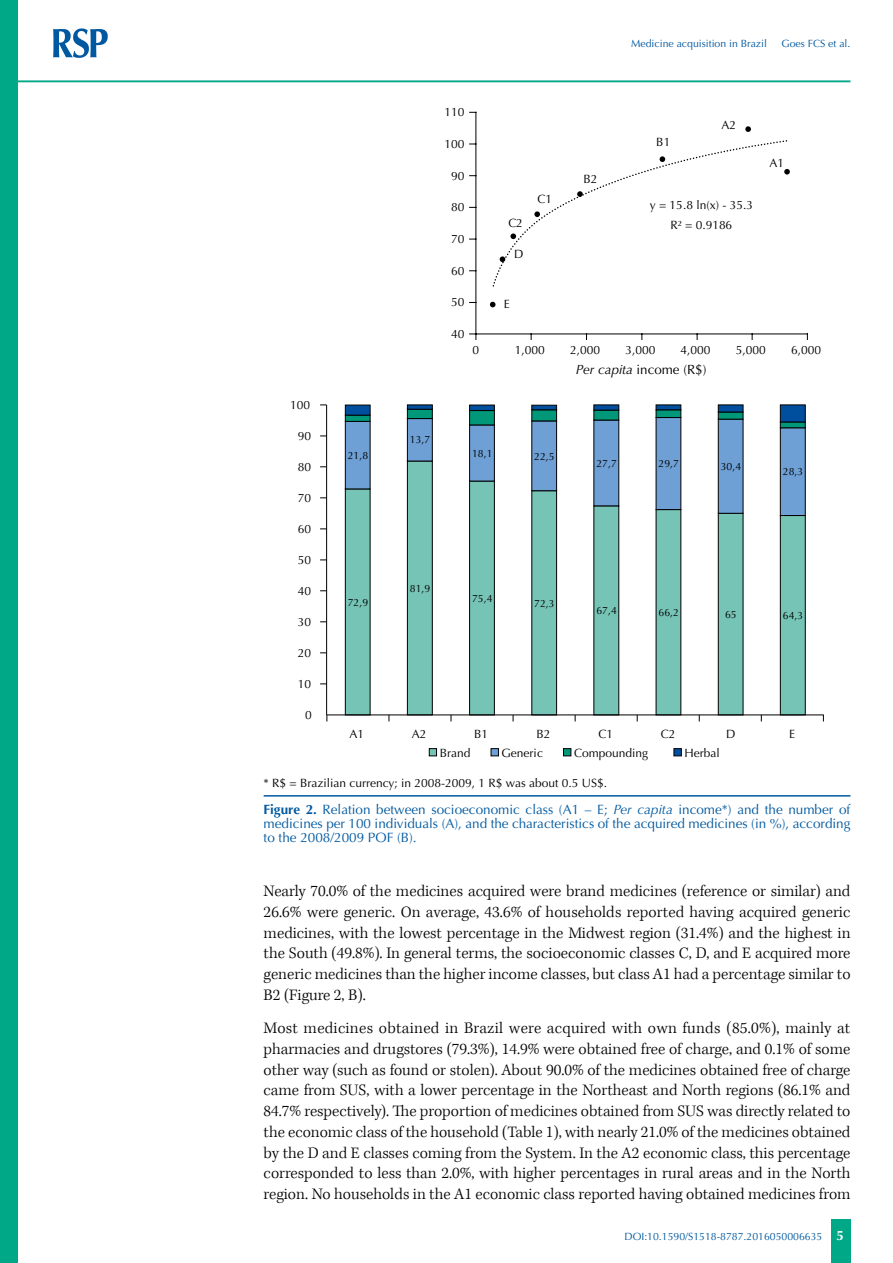
<style>
.page{position:relative;width:893px;height:1263px;background:#fff}
.page>*{position:absolute;margin:0;border:0;box-sizing:border-box;transform-origin:0 0}
.t1{font:300 16.5px/20.7px "Kepler Std";color:#000;text-align:justify}
.t2{font:13.5px/14.2px "Optima";color:#0059a0;text-align:justify}
.t3{font:700 13.5px "Optima";color:#fff}
.t4{font:13.35px "Optima";color:#000}
.t5{font:12px/20px "Optima";color:#000;text-align:center}
.t6{font:10.5px "Optima";color:#0059a0}
.t7{font:10.5px "Optima";color:#000}
.s1{font-style:italic}
.s2{font-weight:700}
</style>
<div class="page">
<div style="left:831px;top:1220px;width:20px;height:43px;background:#00a887"></div>
<div style="left:0;top:0;width:18px;height:1263px;background:#00a887"></div>
<svg style="left:53px;top:28px;width:55px;height:30px"></svg>
<hr style="left:18px;top:80px;width:832px;height:2px;background:#00a887">
<hr style="left:264px;top:795px;width:586px;height:2px;background:#0059a0">
<hr style="left:475px;top:112px;width:1px;height:222px;background:#000">
<hr style="left:476px;top:334px;width:331px;height:1px;background:#000">
<svg style="left:490px;top:302px;width:5px;height:5px"></svg>
<svg style="left:745px;top:126px;width:6px;height:6px"></svg>
<svg style="left:326px;top:404px;width:498px;height:312px"></svg>
<div style="left:429px;top:748px;width:8px;height:8px;background:#76c4b6;border:1px solid #000"></div>
<div style="left:491px;top:748px;width:8px;height:8px;background:#6ea0d5;border:1px solid #000"></div>
<div style="left:563px;top:748px;width:8px;height:8px;background:#009879;border:1px solid #000"></div>
<div style="left:674px;top:748px;width:8px;height:8px;background:#004f9f;border:1px solid #000"></div>
<svg style="left:492px;top:140px;width:298px;height:147px"></svg>
<hr style="left:326px;top:405px;width:1px;height:310px;background:#000">
<p class="t5" style="left:290px;top:395px;width:21px">100</p>
<p class="t5" style="left:298px;top:426px;width:15px">90</p>
<p class="t5" style="left:298px;top:457px;width:15px">80</p>
<p class="t5" style="left:298px;top:488px;width:15px">70</p>
<p class="t5" style="left:298px;top:519px;width:15px">60</p>
<p class="t5" style="left:298px;top:550px;width:15px">50</p>
<p class="t5" style="left:298px;top:581px;width:15px">40</p>
<p class="t5" style="left:298px;top:612px;width:15px">30</p>
<p class="t5" style="left:298px;top:643px;width:15px">20</p>
<p class="t5" style="left:298px;top:674px;width:15px">10</p>
<p class="t5" style="left:305px;top:705px;width:8px">0</p>
<p class="t7" style="left:348px;top:449px;width:22px">21,8</p>
<p class="t6" style="left:631px;top:37px;width:137px">Medicine acquisition in Brazil</p>
<p class="t6" style="left:782px;top:37px;width:70px">Goes FCS et al.</p>
<p class="t5" style="left:444px;top:103px;width:22px">110</p>
<p class="t5" style="left:444px;top:134px;width:22px">100</p>
<p class="t5" style="left:451px;top:166px;width:15px">90</p>
<p class="t5" style="left:451px;top:198px;width:15px">80</p>
<p class="t5" style="left:451px;top:229px;width:15px">70</p>
<p class="t5" style="left:451px;top:261px;width:15px">60</p>
<p class="t5" style="left:508px;top:213px;width:16px">C2</p>
<p class="t5" style="left:514px;top:244px;width:11px">D</p>
<p class="t5" style="left:537px;top:189px;width:16px">C1</p>
<p class="t5" style="left:583px;top:169px;width:16px">B2</p>
<p class="t5" style="left:656px;top:133px;width:16px">B1</p>
<p class="t5" style="left:721px;top:115px;width:16px">A2</p>
<p class="t5" style="left:650px;top:196px;width:105px">y = 15.8 ln(x) - 35.3<br>R² = 0.9186</p>
<p class="t5" style="left:769px;top:153px;width:16px">A1</p>
<p class="t5" style="left:451px;top:293px;width:15px">50</p>
<p class="t5" style="left:451px;top:324px;width:15px">40</p>
<p class="t5" style="left:504px;top:294px;width:7px">E</p>
<p class="t5" style="left:473px;top:340px;width:8px">0</p>
<p class="t5" style="left:515px;top:340px;width:32px">1,000</p>
<p class="t5" style="left:570px;top:340px;width:32px">2,000</p>
<p class="t5" style="left:625px;top:340px;width:32px">3,000</p>
<p class="t5" style="left:681px;top:340px;width:32px">4,000</p>
<p class="t5" style="left:736px;top:340px;width:32px">5,000</p>
<p class="t5" style="left:791px;top:340px;width:32px">6,000</p>
<p class="t4" style="left:576px;top:362px;width:132px"><span class="s1">Per capita</span> income (R$)</p>
<p class="t7" style="left:410px;top:434px;width:22px">13,7</p>
<p class="t7" style="left:472px;top:447px;width:22px">18,1</p>
<p class="t7" style="left:534px;top:450px;width:22px">22,5</p>
<p class="t7" style="left:596px;top:457px;width:22px">27,7</p>
<p class="t7" style="left:658px;top:458px;width:22px">29,7</p>
<p class="t7" style="left:721px;top:460px;width:22px">30,4</p>
<p class="t7" style="left:783px;top:466px;width:22px">28,3</p>
<p class="t7" style="left:348px;top:596px;width:22px">72,9</p>
<p class="t7" style="left:410px;top:582px;width:22px">81,9</p>
<p class="t7" style="left:472px;top:592px;width:22px">75,4</p>
<p class="t7" style="left:534px;top:597px;width:22px">72,3</p>
<p class="t7" style="left:596px;top:604px;width:22px">67,4</p>
<p class="t7" style="left:658px;top:606px;width:22px">66,2</p>
<p class="t7" style="left:725px;top:608px;width:13px">65</p>
<p class="t7" style="left:783px;top:609px;width:22px">64,3</p>
<p class="t5" style="left:350px;top:724px;width:16px">A1</p>
<p class="t5" style="left:412px;top:724px;width:16px">A2</p>
<p class="t5" style="left:474px;top:724px;width:15px">B1</p>
<p class="t5" style="left:536px;top:724px;width:15px">B2</p>
<p class="t5" style="left:599px;top:724px;width:16px">C1</p>
<p class="t5" style="left:661px;top:724px;width:16px">C2</p>
<p class="t5" style="left:726px;top:724px;width:11px">D</p>
<p class="t5" style="left:789px;top:724px;width:7px">E</p>
<p class="t5" style="left:440px;top:743px;width:32px">Brand</p>
<p class="t5" style="left:502px;top:743px;width:43px">Generic</p>
<p class="t5" style="left:574px;top:743px;width:76px">Compounding</p>
<p class="t5" style="left:685px;top:743px;width:37px">Herbal</p>
<p class="t5" style="left:264px;top:773px;width:345px">* R$ = Brazilian currency; in 2008-2009, 1 R$ was about 0.5 US$.</p>
<p class="t2" style="left:264px;top:802px;width:588px"><span class="s2">Figure 2.</span> Relation between socioeconomic class (A1 – E; <span class="s1">Per capita</span> income*) and the number of medicines per 100 individuals (A), and the characteristics of the acquired medicines (in %), according to the 2008/2009 POF (B).</p>
<p class="t1" style="left:264px;top:881px;width:588px">Nearly 70.0% of the medicines acquired were brand medicines (reference or similar) and 26.6% were generic. On average, 43.6% of households reported having acquired generic medicines, with the lowest percentage in the Midwest region (31.4%) and the highest in the South (49.8%). In general terms, the socioeconomic classes C, D, and E acquired more generic medicines than the higher income classes, but class A1 had a percentage similar to B2 (Figure 2, B).</p>
<p class="t1" style="left:264px;top:1018px;width:588px">Most medicines obtained in Brazil were acquired with own funds (85.0%), mainly at pharmacies and drugstores (79.3%), 14.9% were obtained free of charge, and 0.1% of some other way (such as found or stolen). About 90.0% of the medicines obtained free of charge came from SUS, with a lower percentage in the Northeast and North regions (86.1% and 84.7% respectively). The proportion of medicines obtained from SUS was directly related to the economic class of the household (Table 1), with nearly 21.0% of the medicines obtained by the D and E classes coming from the System. In the A2 economic class, this percentage corresponded to less than 2.0%, with higher percentages in rural areas and in the North region. No households in the A1 economic class reported having obtained medicines from</p>
<p class="t6" style="left:624px;top:1230px;width:199px">DOI:10.1590/S1518-8787.2016050006635</p>
<p class="t3" style="left:836px;top:1227px;width:9px">5</p>
</div>
